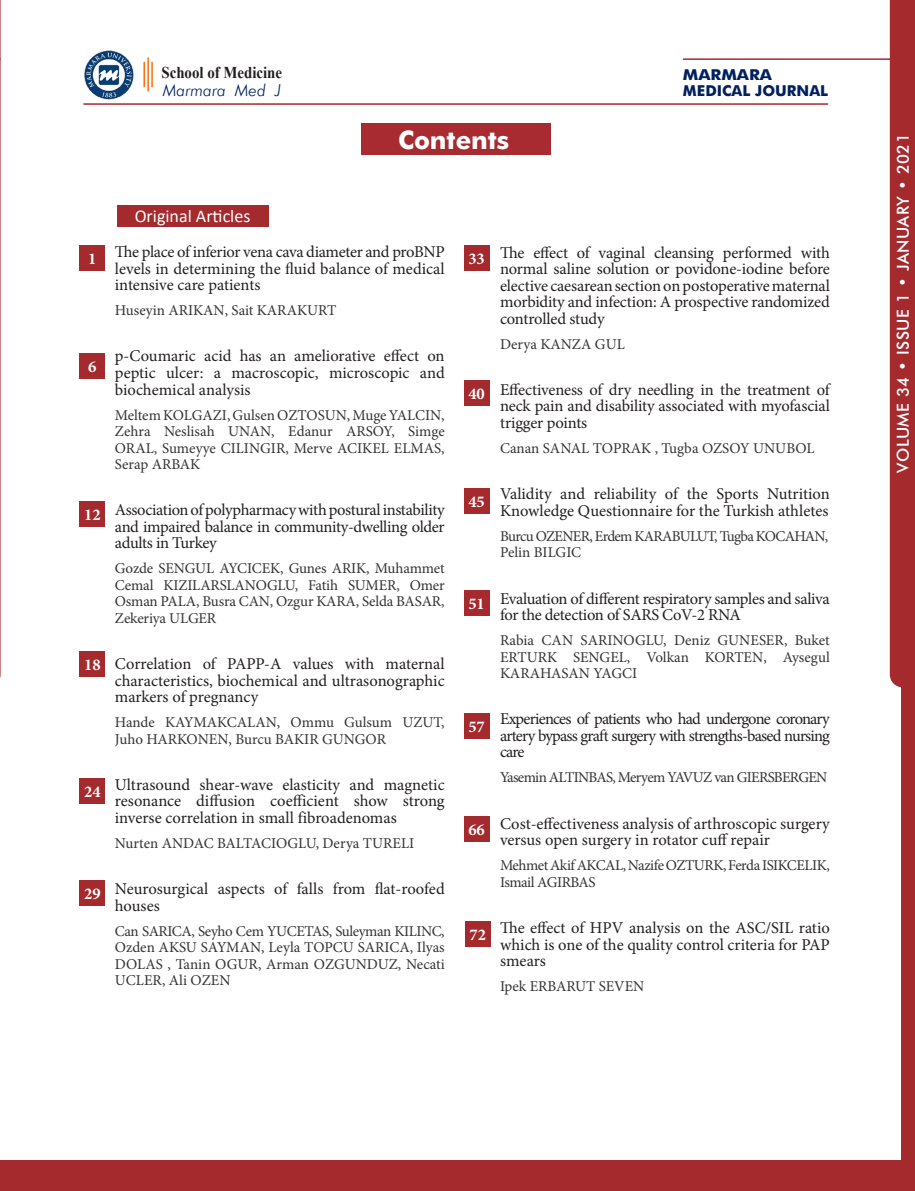
<style>
.page{position:relative;width:915px;height:1191px;background:#fff}
.page>*{position:absolute;margin:0;border:0;box-sizing:border-box;transform-origin:0 0}
.BASLIK_ARA_10_PT{font:700 25.5px "Futura BT";color:#fff}
.t1{font:18px "Calibri";color:#fff}
.t2{font:16.5px/16.5px "Minion Pro";letter-spacing:-.005em;color:#231f20;text-align:justify}
.t3{font:500 16.5px "Futura BT";letter-spacing:.03em;color:#fff}
.MNormal-TR{font:700 16.5px "Minion Pro";color:#fff}
.t4{font:700 16.5px "Times New Roman";color:#231f20;scale:.9 1}
.t5{font:italic 300 16.5px "Futura BT";color:#002060}
.t6{font:15px/16.5px "Minion Pro";letter-spacing:-.01em;color:#333;text-align:justify}
.t7{font:15px/16.5px "Minion Pro";letter-spacing:-.045em;color:#333}
.t8{font:15px/16.5px "Minion Pro";letter-spacing:-.03em;color:#333}
.t9{font:700 15px/16.5px "Futura BT";color:#002060;scale:1.12 1}
.s1{font-weight:700}
</style>
<div class="page">
<hr style="left:83px;top:103px;width:744px;height:2px;background:#a72b30">
<hr style="left:682px;top:58px;width:231px;height:2px;background:#a72b30">
<img style="left:84px;top:50px;width:50px;height:50px">
<hr style="left:147px;top:57px;width:2px;height:34px;background:#ff6d10">
<hr style="left:143px;top:62px;width:2px;height:25px;background:#ff6d10">
<hr style="left:151px;top:62px;width:2px;height:25px;background:#ff6d10">
<div style="left:889px;top:0;width:25px;height:687px;background:#a52a2e"></div>
<svg style="left:0;top:0;width:1px;height:663px"></svg>
<div style="left:901px;top:663px;width:13px;height:497px;background:#a52a2e"></div>
<hr style="left:0;top:663px;width:1px;height:519px;background:#a52a2e">
<div style="left:0;top:1160px;width:914px;height:31px;background:#a52a2e"></div>
<div style="left:361px;top:124px;width:189px;height:31px;background:#a72b30"></div>
<div style="left:80px;top:246px;width:25px;height:25px;background:#a52a2e"></div>
<div style="left:80px;top:353px;width:25px;height:25px;background:#a52a2e"></div>
<div style="left:80px;top:501px;width:25px;height:25px;background:#a52a2e"></div>
<div style="left:80px;top:651px;width:25px;height:26px;background:#a52a2e"></div>
<div style="left:463px;top:488px;width:26px;height:25px;background:#a52a2e"></div>
<div style="left:463px;top:590px;width:26px;height:25px;background:#a52a2e"></div>
<div style="left:117px;top:205px;width:151px;height:21px;background:#a52a2e"></div>
<div style="left:463px;top:381px;width:26px;height:25px;background:#a52a2e"></div>
<div style="left:80px;top:778px;width:25px;height:26px;background:#a52a2e"></div>
<div style="left:463px;top:816px;width:26px;height:26px;background:#a52a2e"></div>
<div style="left:80px;top:880px;width:25px;height:26px;background:#a52a2e"></div>
<div style="left:463px;top:713px;width:26px;height:26px;background:#a52a2e"></div>
<div style="left:463px;top:246px;width:26px;height:25px;background:#a52a2e"></div>
<div style="left:465px;top:921px;width:25px;height:25px;background:#a52a2e"></div>
<p class="t4" style="left:161px;top:61px;width:135px">School of Medicine</p>
<p class="t5" style="left:163px;top:80px;width:120px">Marmara Med J</p>
<p class="t1" style="left:135px;top:204px;width:117px">Original Articles</p>
<p class="BASLIK_ARA_10_PT" style="left:398px;top:124px;width:113px">Contents</p>
<p class="t9" style="left:682px;top:66px;width:131px">MARMARA<br>MEDICAL JOURNAL</p>
<p class="t2" style="left:115px;top:244px;width:331px">The place of inferior vena cava diameter and proBNP levels in determining the fluid balance of medical intensive care patients</p>
<p class="t6" style="left:115px;top:302px;width:223px">Huseyin ARIKAN, Sait KARAKURT</p>
<p class="t2" style="left:115px;top:348px;width:331px">p-Coumaric acid has an ameliorative effect on peptic ulcer: a macroscopic, microscopic and biochemical analysis</p>
<p class="t6" style="left:115px;top:406px;width:331px">Meltem KOLGAZI, Gulsen OZTOSUN, Muge YALCIN, Zehra Neslisah UNAN, Edanur ARSOY, Simge ORAL, Sumeyye CILINGIR, Merve ACIKEL ELMAS, Serap ARBAK</p>
<p class="t2" style="left:115px;top:502px;width:331px;text-indent:-30px"><span class="s1">12</span> Association of polypharmacy with postural instability and impaired balance in community-dwelling older adults in Turkey</p>
<p class="t6" style="left:115px;top:560px;width:331px">Gozde SENGUL AYCICEK, Gunes ARIK, Muhammet Cemal KIZILARSLANOGLU, Fatih SUMER, Omer Osman PALA, Busra CAN, Ozgur KARA, Selda BASAR, Zekeriya ULGER</p>
<p class="t2" style="left:115px;top:655px;width:331px">Correlation of PAPP-A values with maternal characteristics, biochemical and ultrasonographic markers of pregnancy</p>
<p class="t6" style="left:115px;top:714px;width:331px">Hande KAYMAKCALAN, Ommu Gulsum UZUT,<br>Juho HARKONEN, Burcu BAKIR GUNGOR</p>
<p class="t2" style="left:115px;top:776px;width:331px;text-indent:-30px"><span class="s1">24</span> Ultrasound shear-wave elasticity and magnetic resonance diffusion coefficient show strong inverse correlation in small fibroadenomas</p>
<p class="t6" style="left:115px;top:835px;width:301px">Nurten ANDAC BALTACIOGLU, Derya TURELI</p>
<p class="t2" style="left:115px;top:880px;width:331px;text-indent:-30px"><span class="s1">29</span> Neurosurgical aspects of falls from flat-roofed houses</p>
<p class="t6" style="left:115px;top:922px;width:331px">Can SARICA, Seyho Cem YUCETAS, Suleyman KILINC, Ozden AKSU SAYMAN, Leyla TOPCU SARICA, Ilyas DOLAS , Tanin OGUR, Arman OZGUNDUZ, Necati UCLER, Ali OZEN</p>
<p class="MNormal-TR" style="left:88px;top:247px;width:10px">1</p>
<p class="MNormal-TR" style="left:88px;top:355px;width:10px">6</p>
<p class="MNormal-TR" style="left:84px;top:503px;width:18px">12</p>
<p class="MNormal-TR" style="left:84px;top:653px;width:18px">18</p>
<p class="MNormal-TR" style="left:84px;top:780px;width:18px">24</p>
<p class="MNormal-TR" style="left:84px;top:882px;width:18px">29</p>
<p class="t2" style="left:500px;top:244px;width:331px;text-indent:-30px"><span class="s1">33</span> The effect of vaginal cleansing performed with normal saline solution or povidone-iodine before elective caesarean section on postoperative maternal morbidity and infection: A prospective randomized controlled study</p>
<p class="t6" style="left:500px;top:336px;width:126px">Derya KANZA GUL</p>
<p class="t2" style="left:500px;top:381px;width:331px;text-indent:-30px"><span class="s1">40</span> Effectiveness of dry needling in the treatment of neck pain and disability associated with myofascial trigger points</p>
<p class="t6" style="left:500px;top:440px;width:316px">Canan SANAL TOPRAK , Tugba OZSOY UNUBOL</p>
<p class="t2" style="left:470px;top:486px;width:361px;text-align:right"><span class="s1">45</span> Validity and reliability of the Sports Nutrition<br>Knowledge Questionnaire for the Turkish athletes</p>
<p class="t7" style="left:500px;top:528px;width:329px">Burcu OZENER, Erdem KARABULUT, Tugba KOCAHAN,<br>Pelin BILGIC</p>
<p class="t2" style="left:500px;top:590px;width:331px;text-indent:-30px"><span class="s1">51</span> Evaluation of different respiratory samples and saliva for the detection of SARS CoV-2 RNA</p>
<p class="t6" style="left:500px;top:632px;width:331px">Rabia CAN SARINOGLU, Deniz GUNESER, Buket ERTURK SENGEL, Volkan KORTEN, Aysegul KARAHASAN YAGCI</p>
<p class="t2" style="left:500px;top:711px;width:331px;text-indent:-30px"><span class="s1">57</span> Experiences of patients who had undergone coronary artery bypass graft surgery with strengths-based nursing care</p>
<p class="t7" style="left:500px;top:769px;width:329px">Yasemin ALTINBAS, Meryem YAVUZ van GIERSBERGEN</p>
<p class="t2" style="left:500px;top:815px;width:331px;text-indent:-30px"><span class="s1">66</span> Cost-effectiveness analysis of arthroscopic surgery versus open surgery in rotator cuff repair</p>
<p class="t8" style="left:500px;top:857px;width:331px">Mehmet Akif AKCAL, Nazife OZTURK, Ferda ISIKCELIK,<br>Ismail AGIRBAS</p>
<p class="t2" style="left:500px;top:919px;width:331px;text-indent:-30px"><span class="s1">72</span> The effect of HPV analysis on the ASC/SIL ratio which is one of the quality control criteria for PAP smears</p>
<p class="t6" style="left:500px;top:978px;width:146px">Ipek ERBARUT SEVEN</p>
<p class="MNormal-TR" style="left:468px;top:247px;width:18px">33</p>
<p class="MNormal-TR" style="left:468px;top:382px;width:18px">40</p>
<p class="MNormal-TR" style="left:468px;top:490px;width:18px">45</p>
<p class="MNormal-TR" style="left:468px;top:592px;width:18px">51</p>
<p class="MNormal-TR" style="left:468px;top:715px;width:18px">57</p>
<p class="MNormal-TR" style="left:468px;top:818px;width:18px">66</p>
<p class="MNormal-TR" style="left:469px;top:922px;width:18px">72</p>
<p class="t3" style="left:892px;top:472px;width:341px;rotate:-90deg">VOLUME 34 • ISSUE 1 • JANUARY • 2021</p>
</div>
